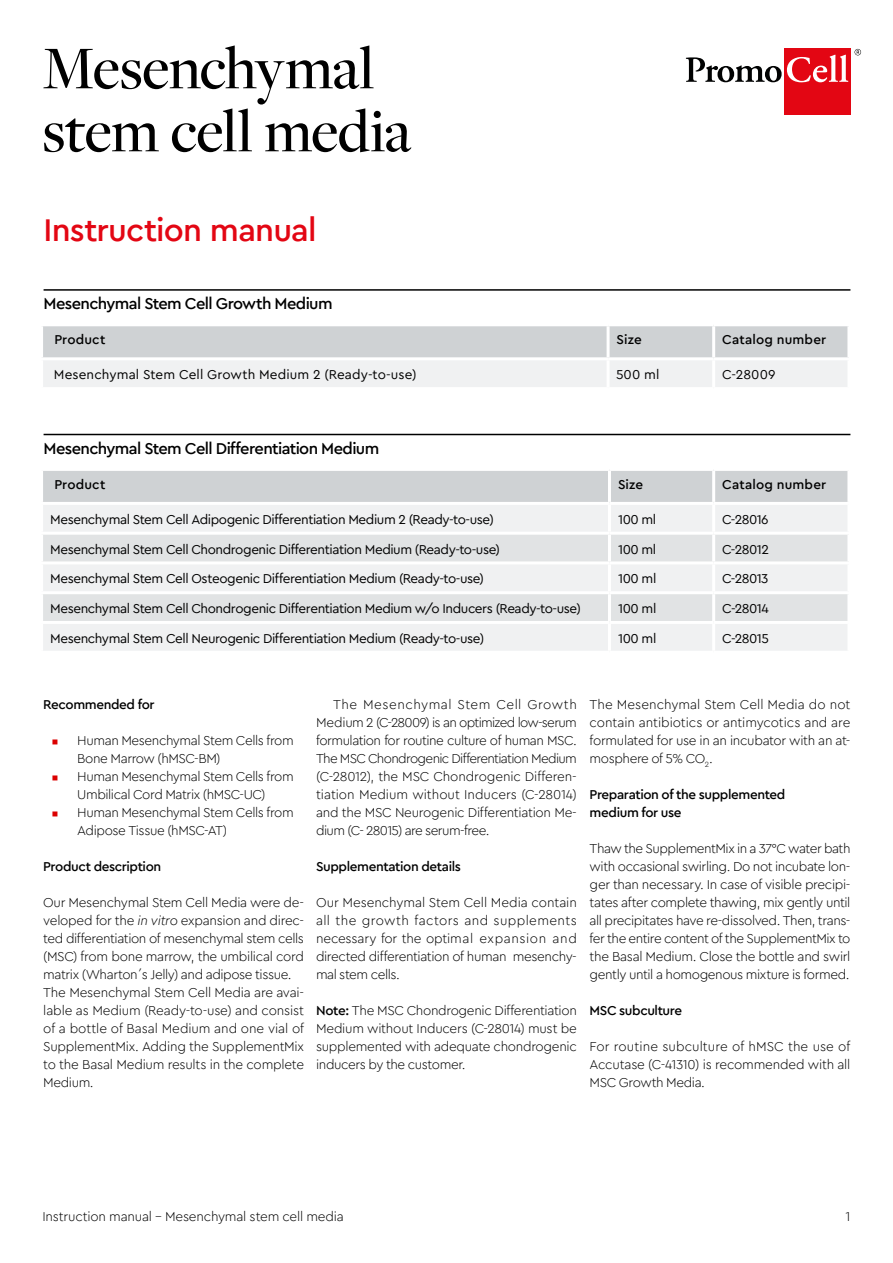
<style>
.page{position:relative;width:893px;height:1263px;background:#fff}
.page>*{position:absolute;margin:0;border:0;box-sizing:border-box;transform-origin:0 0}
.t1{font:500 63px/63px "Freight Disp Pro";letter-spacing:-.015em;color:#000}
.t2{font:500 33px "Cera Pro";letter-spacing:-.025em;color:#e30613}
.t3{font:500 16.5px "Cera Pro";letter-spacing:-.04em;color:#000}
.t4{font:300 13.5px/18px "Cera Pro";letter-spacing:-.025em;color:#000;text-align:justify}
.t5{font:13.5px "Cera Pro";letter-spacing:-.03em;color:#000}
.t6{font:500 13.5px/18px "Cera Pro";letter-spacing:-.025em;color:#000}
.t7{font:13.5px "Cera Pro";letter-spacing:.005em;color:#000}
.t8{font:500 13.5px "Cera Pro";letter-spacing:.015em;color:#000}
.t9{font:500 13.5px "Cera Pro";letter-spacing:.01em;color:#000}
.s1{font-size:9px;color:#db0000}
.s2{font-style:italic}
.s3{font-weight:500}
</style>
<div class="page">
<div style="left:784px;top:49px;width:66px;height:66px;background:#e30613"></div>
<svg style="left:686px;top:55px;width:162px;height:27px"></svg>
<svg style="left:854px;top:49px;width:7px;height:6px"></svg>
<svg style="left:43px;top:326px;width:804px;height:61px"></svg>
<hr style="left:607px;top:326px;width:3px;height:31px;background:#fff">
<hr style="left:712px;top:326px;width:3px;height:31px;background:#fff">
<hr style="left:40px;top:357px;width:568px;height:3px;background:#fff">
<hr style="left:608px;top:357px;width:106px;height:3px;background:#fff">
<hr style="left:607px;top:360px;width:3px;height:27px;background:#fff">
<hr style="left:714px;top:357px;width:136px;height:3px;background:#fff">
<hr style="left:712px;top:360px;width:3px;height:27px;background:#fff">
<div style="left:43px;top:471px;width:804px;height:31px;background:#cfd2d4"></div>
<div style="left:43px;top:505px;width:804px;height:146px;background:#f0f1f2"></div>
<svg style="left:43px;top:535px;width:804px;height:86px;fill:#e1e3e4"></svg>
<hr style="left:608px;top:471px;width:3px;height:31px;background:#fff">
<hr style="left:712px;top:471px;width:3px;height:31px;background:#fff">
<hr style="left:608px;top:505px;width:3px;height:27px;background:#fff">
<hr style="left:712px;top:505px;width:3px;height:27px;background:#fff">
<hr style="left:40px;top:532px;width:569px;height:3px;background:#fff">
<hr style="left:609px;top:532px;width:105px;height:3px;background:#fff">
<hr style="left:608px;top:535px;width:3px;height:26px;background:#fff">
<hr style="left:714px;top:532px;width:136px;height:3px;background:#fff">
<hr style="left:712px;top:535px;width:3px;height:26px;background:#fff">
<hr style="left:40px;top:561px;width:569px;height:3px;background:#fff">
<hr style="left:609px;top:561px;width:105px;height:3px;background:#fff">
<hr style="left:608px;top:564px;width:3px;height:27px;background:#fff">
<hr style="left:714px;top:561px;width:136px;height:3px;background:#fff">
<hr style="left:712px;top:564px;width:3px;height:27px;background:#fff">
<hr style="left:40px;top:591px;width:569px;height:3px;background:#fff">
<hr style="left:609px;top:591px;width:105px;height:3px;background:#fff">
<hr style="left:608px;top:594px;width:3px;height:27px;background:#fff">
<hr style="left:714px;top:591px;width:136px;height:3px;background:#fff">
<hr style="left:712px;top:594px;width:3px;height:27px;background:#fff">
<hr style="left:40px;top:621px;width:569px;height:3px;background:#fff">
<hr style="left:609px;top:621px;width:105px;height:3px;background:#fff">
<hr style="left:608px;top:624px;width:3px;height:27px;background:#fff">
<hr style="left:714px;top:621px;width:136px;height:3px;background:#fff">
<hr style="left:712px;top:624px;width:3px;height:27px;background:#fff">
<hr style="left:44px;top:289px;width:806px;height:2px;background:#000">
<hr style="left:44px;top:434px;width:806px;height:1px;background:#000">
<h1 class="t1" style="left:42px;top:35px;width:370px">Mesenchymal stem cell media</h1>
<h2 class="t2" style="left:44px;top:208px;width:275px">Instruction manual</h2>
<p class="t3" style="left:44px;top:293px;width:291px">Mesenchymal Stem Cell Growth Medium</p>
<p class="t9" style="left:54px;top:331px;width:53px">Product</p>
<p class="t6" style="left:617px;top:330px;width:27px">Size</p>
<p class="t8" style="left:722px;top:331px;width:106px">Catalog number</p>
<p class="t7" style="left:54px;top:366px;width:364px">Mesenchymal Stem Cell Growth Medium 2 (Ready-to-use)</p>
<p class="t5" style="left:616px;top:366px;width:45px">500 ml</p>
<p class="t5" style="left:722px;top:366px;width:55px">C-28009</p>
<p class="t3" style="left:44px;top:438px;width:337px">Mesenchymal Stem Cell Differentiation Medium</p>
<p class="t9" style="left:54px;top:475px;width:53px">Product</p>
<p class="t6" style="left:618px;top:475px;width:27px">Size</p>
<p class="t8" style="left:722px;top:475px;width:106px">Catalog number</p>
<p class="t5" style="left:50px;top:510px;width:445px">Mesenchymal Stem Cell Adipogenic Differentiation Medium 2 (Ready-to-use)</p>
<p class="t5" style="left:618px;top:510px;width:40px">100 ml</p>
<p class="t5" style="left:722px;top:510px;width:48px">C-28016</p>
<p class="t5" style="left:50px;top:540px;width:451px">Mesenchymal Stem Cell Chondrogenic Differentiation Medium (Ready-to-use)</p>
<p class="t5" style="left:618px;top:540px;width:40px">100 ml</p>
<p class="t5" style="left:722px;top:540px;width:48px">C-28012</p>
<p class="t5" style="left:50px;top:570px;width:435px">Mesenchymal Stem Cell Osteogenic Differentiation Medium (Ready-to-use)</p>
<p class="t5" style="left:618px;top:570px;width:40px">100 ml</p>
<p class="t5" style="left:722px;top:570px;width:48px">C-28013</p>
<p class="t5" style="left:50px;top:599px;width:532px">Mesenchymal Stem Cell Chondrogenic Differentiation Medium w/o Inducers (Ready-to-use)</p>
<p class="t5" style="left:618px;top:599px;width:40px">100 ml</p>
<p class="t5" style="left:722px;top:599px;width:48px">C-28014</p>
<p class="t5" style="left:50px;top:629px;width:436px">Mesenchymal Stem Cell Neurogenic Differentiation Medium (Ready-to-use)</p>
<p class="t5" style="left:618px;top:629px;width:40px">100 ml</p>
<p class="t5" style="left:722px;top:629px;width:48px">C-28015</p>
<p class="t6" style="left:43px;top:695px;width:113px">Recommended for</p>
<p class="t4" style="left:77px;top:731px;width:218px;text-indent:-26px"><span class="s1">■</span> Human Mesenchymal Stem Cells from<br>Bone Marrow (hMSC-BM)</p>
<p class="t4" style="left:52px;top:767px;width:243px;text-align:center"><span class="s1">■</span> Human Mesenchymal Stem Cells from<br>Umbilical Cord Matrix (hMSC-UC)</p>
<p class="t4" style="left:77px;top:803px;width:218px;text-indent:-26px"><span class="s1">■</span> Human Mesenchymal Stem Cells from<br>Adipose Tissue (hMSC-AT)</p>
<p class="t6" style="left:43px;top:857px;width:119px">Product description</p>
<p class="t4" style="left:43px;top:893px;width:262px;text-align:left">Our Mesenchymal Stem Cell Media were de&shy;veloped for the <span class="s2">in vitro</span> expansion and direc&shy;ted differentiation of mesenchymal stem cells (MSC) from bone marrow, the umbilical cord matrix (Wharton´s Jelly) and adipose tissue.<br>The Mesenchymal Stem Cell Media are avai&shy;lable as Medium (Ready-to-use) and consist of a bottle of Basal Medium and one vial of SupplementMix. Adding the SupplementMix to the Basal Medium results in the complete Medium.</p>
<p class="t4" style="left:316px;top:695px;width:262px;text-indent:17px">The Mesenchymal Stem Cell Growth Medium 2 (C-28009) is an optimized low-serum formulation for routine culture of human MSC.<br>The MSC Chondrogenic Differentiation Medium (C-28012), the MSC Chondrogenic Differen&shy;tiation Medium without Inducers (C-28014) and the MSC Neurogenic Differentiation Me&shy;dium (C- 28015) are serum-free.</p>
<p class="t6" style="left:316px;top:857px;width:146px">Supplementation details</p>
<p class="t4" style="left:316px;top:893px;width:262px">Our Mesenchymal Stem Cell Media contain all the growth factors and supplements necessary for the optimal expansion and directed differentiation of human mesenchy&shy;mal stem cells.</p>
<p class="t4" style="left:316px;top:1001px;width:262px"><span class="s3">Note:</span> The MSC Chondrogenic Differentiation Medium without Inducers (C-28014) must be supplemented with adequate chondrogenic inducers by the customer.</p>
<p class="t4" style="left:590px;top:695px;width:262px">The Mesenchymal Stem Cell Media do not contain antibiotics or antimycotics and are formulated for use in an incubator with an at&shy;mosphere of 5% CO<sub>2</sub>.</p>
<p class="t6" style="left:590px;top:785px;width:197px">Preparation of the supplemented medium for use</p>
<p class="t4" style="left:590px;top:839px;width:262px">Thaw the SupplementMix in a 37°C water bath with occasional swirling. Do not incubate lon&shy;ger than necessary. In case of visible precipi&shy;tates after complete thawing, mix gently until all precipitates have re-dissolved. Then, trans&shy;fer the entire content of the SupplementMix to the Basal Medium. Close the bottle and swirl gently until a homogenous mixture is formed.</p>
<p class="t6" style="left:590px;top:1001px;width:94px">MSC subculture</p>
<p class="t4" style="left:590px;top:1037px;width:262px">For routine subculture of hMSC the use of Accutase (C-41310) is recommended with all MSC Growth Media.</p>
<p class="t4" style="left:43px;top:1206px;width:303px">Instruction manual - Mesenchymal stem cell media</p>
<p class="t4" style="left:845px;top:1206px;width:6px">1</p>
</div>
